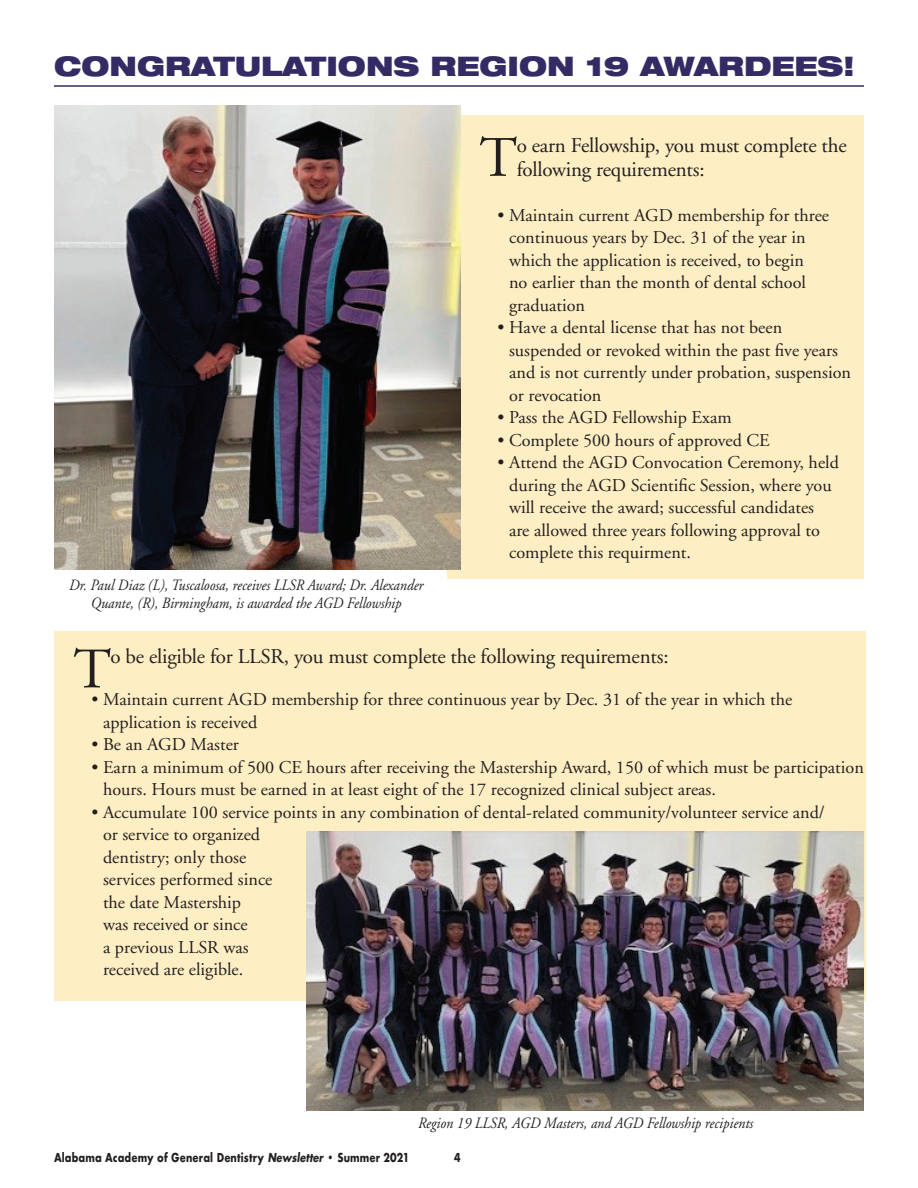
<style>
.page{position:relative;width:918px;height:1188px;background:#fff}
.page>*{position:absolute;margin:0;border:0;box-sizing:border-box;transform-origin:0 0}
.t1{font:57.15px "Adobe Garamond";color:#231f20}
.t2{font:900 expanded 27px "Helvetica Neue";color:#342b65}
.t3{font:21px/24px "Adobe Garamond";letter-spacing:-.01em;color:#231f20}
.t4{font:18px/22.5px "Adobe Garamond";color:#231f20}
.t5{font:italic 15.75px/18px "Adobe Garamond";color:#231f20;text-align:center;scale:.9 1}
.t6{font:700 12px "Futura";letter-spacing:.01em;color:#231f20;scale:.8 1}
.s1{font-style:italic}
</style>
<div class="page">
<div style="left:447px;top:115px;width:417px;height:464px;background:#feeec4"></div>
<div style="left:54px;top:631px;width:811px;height:369px;background:#feeec4"></div>
<hr style="left:54px;top:85px;width:810px;height:2px;background:#342b65">
<img style="left:54px;top:106px;width:406px;height:464px">
<img style="left:306px;top:832px;width:558px;height:278px">
<h2 class="t2" style="left:54px;top:49px;width:802px">CONGRATULATIONS REGION 19 AWARDEES!</h2>
<p class="t5" style="left:69px;top:577px;width:395px">Dr. Paul Diaz (L), Tuscaloosa, receives LLSR Award; Dr. Alexander<br>Quante, (R), Birmingham, is awarded the AGD Fellowship</p>
<h1 class="t1" style="left:480px;top:127px;width:39px">T</h1>
<p class="t3" style="left:517px;top:134px;width:332px">o earn Fellowship, you must complete the following requirements:</p>
<p class="t4" style="left:509px;top:204px;width:322px;text-indent:-12px">• Maintain current AGD membership for three continuous years by Dec. 31 of the year in which the application is received, to begin<br>no earlier than the month of dental school graduation</p>
<p class="t4" style="left:509px;top:317px;width:343px;text-indent:-12px">• Have a dental license that has not been suspended or revoked within the past five years and is not currently under probation, suspension or revocation</p>
<p class="t4" style="left:498px;top:407px;width:236px">• Pass the AGD Fellowship Exam</p>
<p class="t4" style="left:498px;top:429px;width:274px">• Complete 500 hours of approved CE</p>
<p class="t4" style="left:509px;top:452px;width:331px;text-indent:-12px">• Attend the AGD Convocation Ceremony, held during the AGD Scientific Session, where you will receive the award; successful candidates are allowed three years following approval to complete this requirment.</p>
<h1 class="t1" style="left:73px;top:639px;width:39px">T</h1>
<p class="t3" style="left:111px;top:645px;width:560px">o be eligible for LLSR, you must complete the following requirements:</p>
<p class="t4" style="left:103px;top:689px;width:691px;text-indent:-12px">• Maintain current AGD membership for three continuous year by Dec. 31 of the year in which the application is received</p>
<p class="t4" style="left:91px;top:734px;width:149px">• Be an AGD Master</p>
<p class="t4" style="left:103px;top:756px;width:762px;text-indent:-12px">• Earn a minimum of 500 CE hours after receiving the Mastership Award, 150 of which must be participation hours. Hours must be earned in at least eight of the 17 recognized clinical subject areas.</p>
<p class="t4" style="left:103px;top:801px;width:723px;text-indent:-12px">• Accumulate 100 service points in any combination of dental-related community/volunteer service and/ or service to organized<br>dentistry; only those<br>services performed since<br>the date Mastership<br>was received or since<br>a previous LLSR was<br>received are eligible.</p>
<p class="t5" style="left:418px;top:1115px;width:373px">Region 19 LLSR, AGD Masters, and AGD Fellowship recipients</p>
<p class="t6" style="left:54px;top:1149px;width:446px">Alabama Academy of General Dentistry <span class="s1">Newsletter</span> • Summer 2021</p>
<p class="t6" style="left:454px;top:1149px;width:10px">4</p>
</div>
